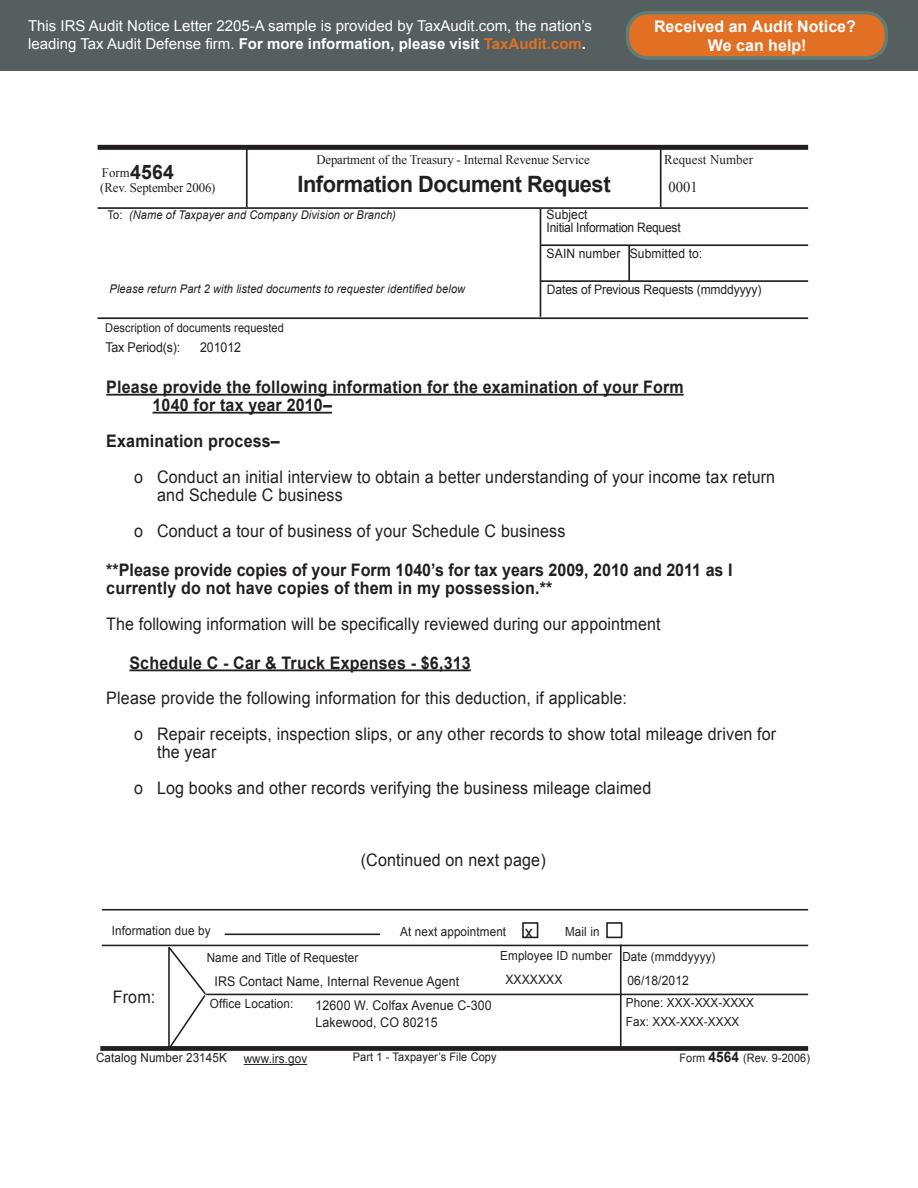
<style>
.page{position:relative;width:918px;height:1188px;background:#fff}
.page>*{position:absolute;margin:0;border:0;box-sizing:border-box;transform-origin:0 0}
.t1{font:700 22.5px "Arial";letter-spacing:-.02em;color:#231f20}
.t2{font:700 19.95px "Arial";color:#231f20}
.t3{font:17.25px "Arial";letter-spacing:.01em;color:#231f20;scale:.93 1}
.t4{font:700 17.25px "Arial";letter-spacing:.01em;color:#231f20;scale:.93 1}
.t5{font:17.25px "Arial";letter-spacing:.01em;color:#231f20;scale:.95 1}
.t6{font:700 16.05px/19.2px "Arial";color:#fff;text-align:center}
.t7{font:15px/18px "Arial";color:#fff}
.t8{font:15px "Times New Roman";color:#231f20}
.t9{font:13.5px "Arial";letter-spacing:-.01em;color:#231f20;scale:.92 1}
.t10{font:13.35px "Arial";letter-spacing:.01em;color:#231f20;scale:.93 1}
.t11{font:13.35px "Times New Roman";letter-spacing:.01em;color:#231f20}
.t12{font:13.2px "Times New Roman";letter-spacing:-.01em;color:#231f20}
.t13{font:13.05px "Arial";letter-spacing:-.01em;color:#231f20;scale:.93 1}
.t14{font:13.05px "Arial";letter-spacing:.01em;color:#231f20;scale:.93 1}
.t15{font:12.6px "Arial";letter-spacing:.01em;color:#231f20;scale:.93 1}
.t16{font:italic 12px "Arial";letter-spacing:.01em;color:#231f20;scale:.92 1}
.t17{font:12px "Arial";letter-spacing:.005em;color:#231f20;scale:.92 1}
.t18{font:11.85px "Arial";letter-spacing:.01em;color:#231f20;scale:.93 1}
.t19{font:11.7px "Arial";letter-spacing:.01em;color:#231f20;scale:.93 1}
.s1{font-weight:700}
.s2{font-weight:700;color:#e17025}
.s3{font-style:normal}
.s4{font-weight:700;font-size:14.55px}
</style>
<div class="page">
<hr style="left:246px;top:149px;width:2px;height:58px;background:#231f20">
<div style="left:98px;top:145px;width:710px;height:5px;background:#231f20"></div>
<hr style="left:98px;top:207px;width:710px;height:2px;background:#231f20">
<hr style="left:540px;top:244px;width:268px;height:2px;background:#231f20">
<hr style="left:540px;top:209px;width:1px;height:108px;background:#231f20">
<hr style="left:98px;top:317px;width:710px;height:2px;background:#231f20">
<hr style="left:660px;top:147px;width:2px;height:60px;background:#231f20">
<hr style="left:628px;top:246px;width:2px;height:36px;background:#231f20">
<hr style="left:540px;top:280px;width:268px;height:2px;background:#231f20">
<hr style="left:102px;top:945px;width:706px;height:1px;background:#231f20">
<div style="left:100px;top:1046px;width:708px;height:5px;background:#231f20"></div>
<hr style="left:206px;top:994px;width:602px;height:1px;background:#231f20">
<hr style="left:620px;top:945px;width:2px;height:104px;background:#231f20">
<svg style="left:167px;top:946px;width:40px;height:105px"></svg>
<hr style="left:225px;top:934px;width:155px;height:1px;background:#231f20">
<div style="left:522px;top:922px;width:16px;height:16px;border:2px solid #231f20"></div>
<div style="left:606px;top:922px;width:16px;height:16px;border:2px solid #231f20"></div>
<hr style="left:244px;top:1064px;width:63px;height:1px;background:#231f20">
<hr style="left:102px;top:909px;width:706px;height:2px;background:#231f20">
<hr style="left:106px;top:394px;width:578px;height:2px;background:#231f20">
<hr style="left:153px;top:412px;width:179px;height:2px;background:#231f20">
<hr style="left:129px;top:669px;width:342px;height:2px;background:#231f20">
<div style="left:0;top:0;width:918px;height:70px;background:#555f60"></div>
<div style="left:627px;top:13px;width:259px;height:45px;background:#e17025;border-radius:20px"></div>
<div style="left:626px;top:11px;width:262px;height:49px;border:4px solid #607d77;border-radius:20px"></div>
<p class="t7" style="left:28px;top:17px;width:565px">This IRS Audit Notice Letter 2205-A sample is provided by TaxAudit.com, the nation’s leading Tax Audit Defense firm. <span class="s1">For more information, please visit</span> <span class="s2">TaxAudit.com</span><span class="s1">.</span></p>
<p class="t6" style="left:654px;top:17px;width:203px">Received an Audit Notice?<br>We can help!</p>
<p class="t11" style="left:664px;top:151px;width:90px">Request Number</p>
<p class="t12" style="left:316px;top:151px;width:275px">Department of the Treasury - Internal Revenue Service</p>
<p class="t1" style="left:297px;top:169px;width:315px">Information Document Request</p>
<p class="t12" style="left:102px;top:164px;width:29px">Form</p>
<p class="t2" style="left:130px;top:158px;width:45px">4564</p>
<p class="t12" style="left:100px;top:179px;width:117px">(Rev. September 2006)</p>
<p class="t16" style="left:108px;top:207px;width:315px"><span class="s3">To:</span> (Name of Taxpayer and Company Division or Branch)</p>
<p class="t8" style="left:668px;top:177px;width:31px">0001</p>
<p class="t14" style="left:547px;top:206px;width:46px">Subject</p>
<p class="t13" style="left:547px;top:218px;width:146px">Initial Information Request</p>
<p class="t14" style="left:547px;top:244px;width:81px">SAIN number</p>
<p class="t14" style="left:630px;top:244px;width:80px">Submitted to:</p>
<p class="t13" style="left:547px;top:280px;width:232px">Dates of Previous Requests (mmddyyyy)</p>
<p class="t16" style="left:110px;top:281px;width:388px">Please return Part 2 with listed documents to requester identified below</p>
<p class="t17" style="left:105px;top:320px;width:196px">Description of documents requested</p>
<p class="t9" style="left:105px;top:338px;width:83px">Tax Period(s):</p>
<p class="t9" style="left:200px;top:338px;width:46px">201012</p>
<p class="t4" style="left:106px;top:375px;width:622px">Please provide the following information for the examination of your Form</p>
<p class="t4" style="left:153px;top:393px;width:194px">1040 for tax year 2010–</p>
<p class="t4" style="left:106px;top:429px;width:188px">Examination process–</p>
<p class="t3" style="left:134px;top:465px;width:691px">o Conduct an initial interview to obtain a better understanding of your income tax return</p>
<p class="t3" style="left:157px;top:483px;width:201px">and Schedule C business</p>
<p class="t3" style="left:134px;top:519px;width:465px">o Conduct a tour of business of your Schedule C business</p>
<p class="t4" style="left:106px;top:558px;width:675px">**Please provide copies of your Form 1040’s for tax years 2009, 2010 and 2011 as I</p>
<p class="t4" style="left:106px;top:576px;width:481px">currently do not have copies of them in my possession.**</p>
<p class="t3" style="left:106px;top:612px;width:597px">The following information will be specifically reviewed during our appointment</p>
<p class="t4" style="left:129px;top:651px;width:369px">Schedule C - Car &amp; Truck Expenses - $6,313</p>
<p class="t3" style="left:106px;top:687px;width:561px">Please provide the following information for this deduction, if applicable:</p>
<p class="t3" style="left:134px;top:723px;width:692px">o Repair receipts, inspection slips, or any other records to show total mileage driven for</p>
<p class="t3" style="left:157px;top:741px;width:65px">the year</p>
<p class="t3" style="left:134px;top:777px;width:558px">o Log books and other records verifying the business mileage claimed</p>
<p class="t3" style="left:361px;top:849px;width:200px">(Continued on next page)</p>
<p class="t15" style="left:112px;top:922px;width:108px">Information due by</p>
<p class="t15" style="left:400px;top:924px;width:115px">At next appointment</p>
<p class="t5" style="left:525px;top:920px;width:10px">x</p>
<p class="t15" style="left:565px;top:924px;width:39px">Mail in</p>
<p class="t15" style="left:207px;top:949px;width:165px">Name and Title of Requester</p>
<p class="t15" style="left:500px;top:948px;width:122px">Employee ID number</p>
<p class="t15" style="left:622px;top:948px;width:102px">Date (mmddyyyy)</p>
<p class="t10" style="left:215px;top:973px;width:265px">IRS Contact Name, Internal Revenue Agent</p>
<p class="t14" style="left:505px;top:971px;width:63px">XXXXXXX</p>
<p class="t13" style="left:627px;top:971px;width:68px">06/18/2012</p>
<p class="t10" style="left:316px;top:997px;width:191px">12600 W. Colfax Avenue C-300</p>
<p class="t10" style="left:316px;top:1014px;width:133px">Lakewood, CO 80215</p>
<p class="t3" style="left:113px;top:986px;width:47px">From:</p>
<p class="t15" style="left:210px;top:995px;width:91px">Office Location:</p>
<p class="t15" style="left:626px;top:994px;width:139px">Phone: XXX-XXX-XXXX</p>
<p class="t15" style="left:626px;top:1013px;width:124px">Fax: XXX-XXX-XXXX</p>
<p class="t15" style="left:96px;top:1049px;width:142px">Catalog Number 23145K</p>
<p class="t15" style="left:244px;top:1050px;width:70px">www.irs.gov</p>
<p class="t18" style="left:353px;top:1049px;width:156px">Part 1 - Taxpayer’s File Copy</p>
<p class="t19" style="left:679px;top:1050px;width:142px">Form <span class="s4">4564</span> (Rev. 9-2006)</p>
</div>
